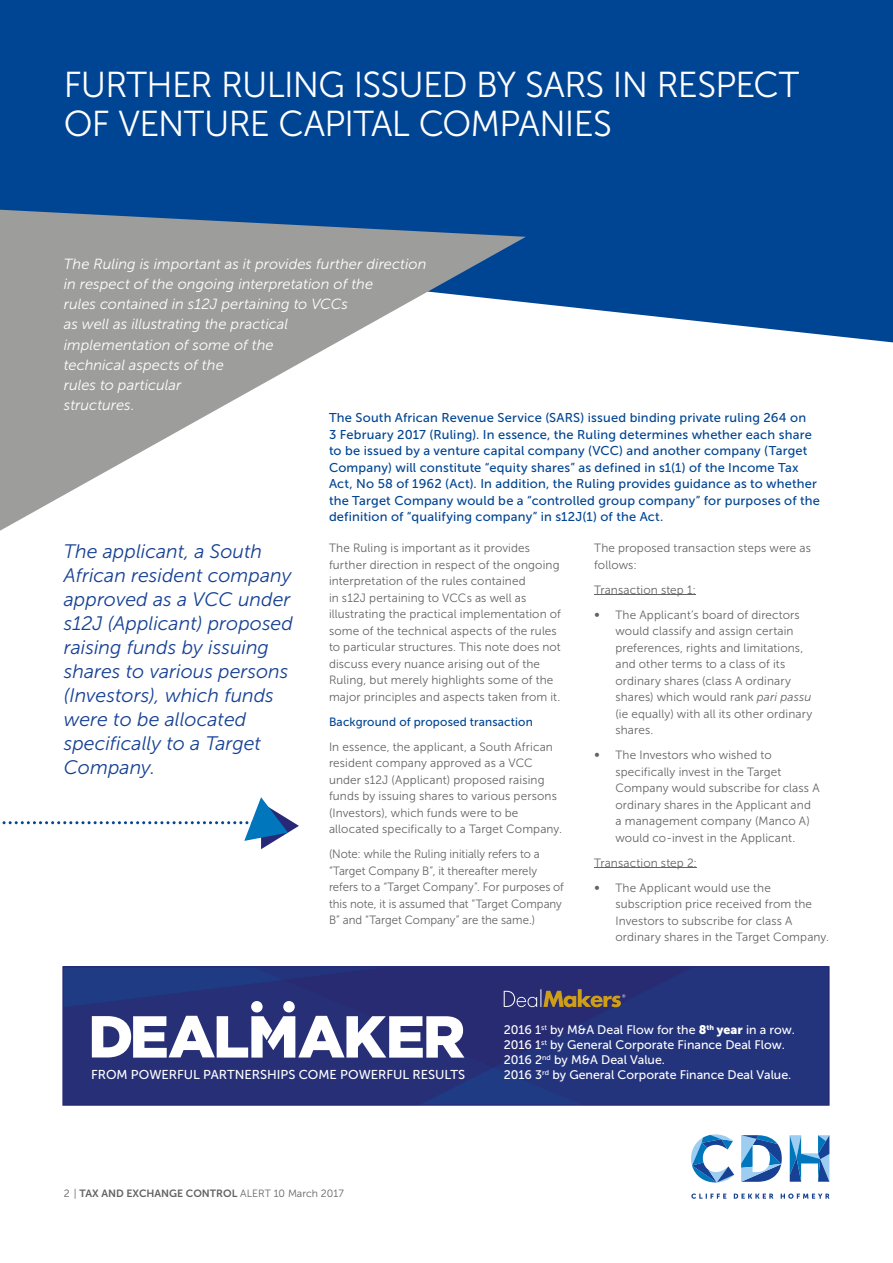
<style>
.page{position:relative;width:893px;height:1263px;background:#fff}
.page>*{position:absolute;margin:0;border:0;box-sizing:border-box;transform-origin:0 0}
.t1{font:36px/39px "Museo Sans 300";letter-spacing:-.02em;color:#fff}
.t2{font:italic 19.5px/24px "Museo Sans 300";color:#164194}
.t3{font:italic 14.7px/20.2px "Museo Sans 300";color:#fff}
.t4{font:12.9px "Museo Sans 500";color:#fff}
.t5{font:12.75px/16.5px "Museo Sans 500";letter-spacing:.015em;color:#014593}
.t6{font:12.3px/14.9px "Museo Sans 500";color:#fff}
.t7{font:12px/16.5px "Museo Sans 300";letter-spacing:.01em;color:#646363}
.t8{font:12px/16.5px "Museo Sans 300";letter-spacing:.01em;color:#646363;scale:.95 1}
.t9{font:12px "Museo Sans 500";letter-spacing:.015em;color:#014593}
.t10{font:10.5px "Museo Sans 700";color:#646363}
.s1{font-style:italic}
.s2{font-family:"Museo Sans 900"}
.s3{font-family:"Museo Sans 300"}
</style>
<div class="page">
<div style="left:0;top:0;width:892px;height:343px;background:#004593"></div>
<svg style="left:0;top:210px;width:526px;height:321px;fill:#9d9d9c"></svg>
<svg style="left:691px;top:1194px;width:138px;height:5px"></svg>
<svg style="left:789px;top:1135px;width:40px;height:47px"></svg>
<svg style="left:691px;top:1134px;width:43px;height:48px"></svg>
<svg style="left:741px;top:1135px;width:40px;height:47px"></svg>
<hr style="left:594px;top:595px;width:102px;height:1px;background:#646363">
<hr style="left:594px;top:868px;width:103px;height:1px;background:#646363">
<svg style="left:2px;top:797px;width:297px;height:52px"></svg>
<div style="left:62px;top:966px;width:767px;height:140px;background:#24347c"></div>
<svg style="left:92px;top:967px;width:601px;height:101px;background:#4a518b"></svg>
<h1 class="t1" style="left:64px;top:69px;width:737px">FURTHER RULING ISSUED BY SARS IN RESPECT<br>OF VENTURE CAPITAL COMPANIES</h1>
<p class="t3" style="left:64px;top:255px;width:364px">The Ruling is important as it provides further direction in respect of the ongoing interpretation of the<br>rules contained in s12J pertaining to VCCs<br>as well as illustrating the practical<br>implementation of some of the<br>technical aspects of the<br>rules to particular<br>structures.</p>
<h2 class="t2" style="left:64px;top:541px;width:231px">The applicant, a South<br>African resident company approved as a VCC under s12J (Applicant) proposed raising funds by issuing shares to various persons (Investors), which funds were to be allocated specifically to a Target<br>Company.</h2>
<p class="t5" style="left:329px;top:411px;width:492px">The South African Revenue Service (SARS) issued binding private ruling 264 on<br>3 February 2017 (Ruling). In essence, the Ruling determines whether each share to be issued by a venture capital company (VCC) and another company (Target Company) will constitute “equity shares” as defined in s1(1) of the Income Tax Act, No 58 of 1962 (Act). In addition, the Ruling provides guidance as to whether the Target Company would be a “controlled group company” for purposes of the definition of “qualifying company” in s12J(1) of the Act.</p>
<p class="t7" style="left:329px;top:541px;width:233px">The Ruling is important as it provides further direction in respect of the ongoing interpretation of the rules contained<br>in s12J pertaining to VCCs as well as illustrating the practical implementation of some of the technical aspects of the rules to particular structures. This note does not discuss every nuance arising out of the Ruling, but merely highlights some of the major principles and aspects taken from it.</p>
<p class="t9" style="left:329px;top:717px;width:205px">Background of proposed transaction</p>
<p class="t7" style="left:329px;top:740px;width:234px">In essence, the applicant, a South African resident company approved as a VCC under s12J (Applicant) proposed raising funds by issuing shares to various persons (Investors), which funds were to be allocated specifically to a Target Company.</p>
<p class="t8" style="left:329px;top:847px;width:249px">(Note: while the Ruling initially refers to a “Target Company B”, it thereafter merely refers to a “Target Company”. For purposes of this note, it is assumed that “Target Company B” and “Target Company” are the same.)</p>
<p class="t7" style="left:594px;top:541px;width:218px">The proposed transaction steps were as follows:</p>
<p class="t7" style="left:594px;top:578px;width:103px;line-height:25px">Transaction step 1: ∞</p>
<p class="t7" style="left:615px;top:608px;width:198px">The Applicant’s board of directors would classify and assign certain preferences, rights and limitations, and other terms to a class of its ordinary shares (class A ordinary shares) which would rank <span class="s1">pari passu </span>(ie equally) with all its other ordinary shares.</p>
<p class="t7" style="left:594px;top:748px;width:7px">∞</p>
<p class="t7" style="left:615px;top:748px;width:206px">The Investors who wished to specifically invest in the Target Company would subscribe for class A ordinary shares in the Applicant and a management company (Manco A) would co-invest in the Applicant.</p>
<p class="t7" style="left:594px;top:851px;width:104px;line-height:25px">Transaction step 2: ∞</p>
<p class="t7" style="left:615px;top:881px;width:215px">The Applicant would use the subscription price received from the Investors to subscribe for class A ordinary shares in the Target Company.</p>
<p class="t4" style="left:91px;top:1070px;width:376px">FROM POWERFUL PARTNERSHIPS COME POWERFUL RESULTS</p>
<p class="t6" style="left:503px;top:1024px;width:293px">2016 1<sup>st</sup> by M&amp;A Deal Flow for the <span class="s2">8</span><sup>th</sup> <span class="s2">year</span> in a row.<br>2016 1<sup>st</sup> by General Corporate Finance Deal Flow.<br>2016 2<sup>nd</sup> by M&amp;A Deal Value.<br>2016 3<sup>rd</sup> by General Corporate Finance Deal Value.</p>
<p class="t10" style="left:64px;top:1189px;width:281px"><span class="s3">2 |</span> TAX AND EXCHANGE CONTROL <span class="s3">ALERT 10 March 2017</span></p>
</div>
